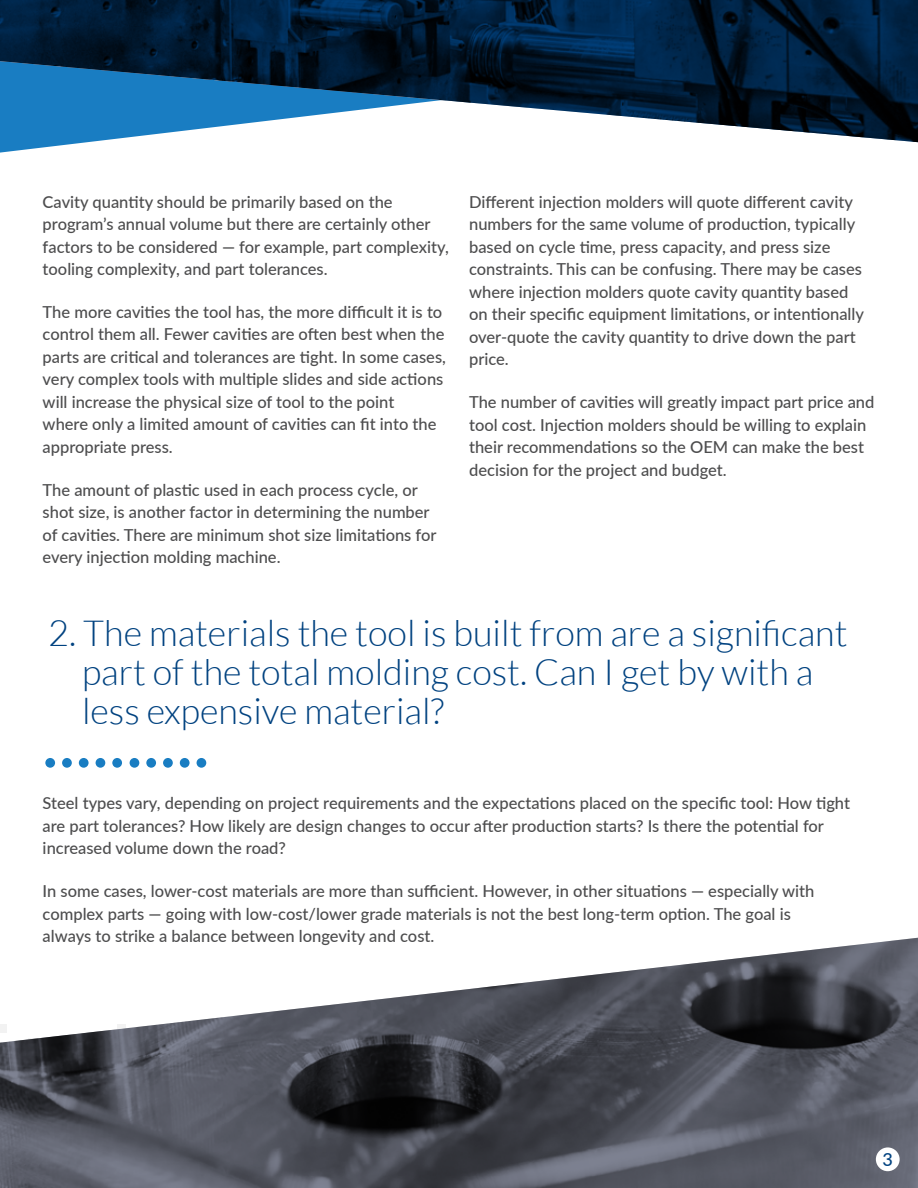
<style>
.page{position:relative;width:918px;height:1188px;background:#fff}
.page>*{position:absolute;margin:0;border:0;box-sizing:border-box;transform-origin:0 0}
.t1{font:300 36px/39px "Lato";color:#004280}
.t2{font:500 18px "Lato";color:#004280}
.t3{font:500 16.5px/22.5px "Lato";color:#4d4d4e}
</style>
<div class="page">
<svg style="left:0;top:146px;width:55px;height:7px"></svg>
<svg style="left:0;top:0;width:918px;height:146px"></svg>
<svg style="left:0;top:937px;width:918px;height:251px"></svg>
<div style="left:876px;top:1147px;width:24px;height:24px;background:#fff;border-radius:50%"></div>
<div style="left:197px;top:758px;width:9px;height:10px;background:#197dc2;border-radius:50%"></div>
<div style="left:180px;top:758px;width:10px;height:10px;background:#197dc2;border-radius:50%"></div>
<div style="left:163px;top:758px;width:10px;height:10px;background:#197dc2;border-radius:50%"></div>
<div style="left:146px;top:758px;width:10px;height:10px;background:#197dc2;border-radius:50%"></div>
<div style="left:130px;top:758px;width:9px;height:10px;background:#197dc2;border-radius:50%"></div>
<div style="left:112px;top:758px;width:10px;height:10px;background:#197dc2;border-radius:50%"></div>
<div style="left:96px;top:758px;width:9px;height:10px;background:#197dc2;border-radius:50%"></div>
<div style="left:79px;top:758px;width:10px;height:10px;background:#197dc2;border-radius:50%"></div>
<div style="left:62px;top:758px;width:10px;height:10px;background:#197dc2;border-radius:50%"></div>
<div style="left:45px;top:758px;width:10px;height:10px;background:#197dc2;border-radius:50%"></div>
<p class="t3" style="left:43px;top:190px;width:408px">Cavity quantity should be primarily based on the program’s annual volume but there are certainly other factors to be considered — for example, part complexity, tooling complexity, and part tolerances.</p>
<p class="t3" style="left:43px;top:300px;width:405px">The more cavities the tool has, the more difficult it is to control them all. Fewer cavities are often best when the parts are critical and tolerances are tight. In some cases, very complex tools with multiple slides and side actions will increase the physical size of tool to the point<br>where only a limited amount of cavities can fit into the appropriate press.</p>
<p class="t3" style="left:43px;top:478px;width:395px">The amount of plastic used in each process cycle, or shot size, is another factor in determining the number of cavities. There are minimum shot size limitations for every injection molding machine.</p>
<p class="t3" style="left:469px;top:190px;width:396px">Different injection molders will quote different cavity numbers for the same volume of production, typically based on cycle time, press capacity, and press size constraints. This can be confusing. There may be cases where injection molders quote cavity quantity based on their specific equipment limitations, or intentionally over-quote the cavity quantity to drive down the part price.</p>
<p class="t3" style="left:469px;top:390px;width:407px">The number of cavities will greatly impact part price and tool cost. Injection molders should be willing to explain their recommendations so the OEM can make the best decision for the project and budget.</p>
<h1 class="t1" style="left:82px;top:614px;width:767px;text-indent:-34px">2. The materials the tool is built from are a significant part of the total molding cost. Can I get by with a less expensive material?</h1>
<p class="t3" style="left:43px;top:791px;width:809px">Steel types vary, depending on project requirements and the expectations placed on the specific tool: How tight are part tolerances? How likely are design changes to occur after production starts? Is there the potential for increased volume down the road?</p>
<p class="t3" style="left:43px;top:879px;width:773px">In some cases, lower-cost materials are more than sufficient. However, in other situations — especially with complex parts — going with low-cost/lower grade materials is not the best long-term option. The goal is always to strike a balance between longevity and cost.</p>
<p class="t2" style="left:883px;top:1146px;width:12px">3</p>
</div>
